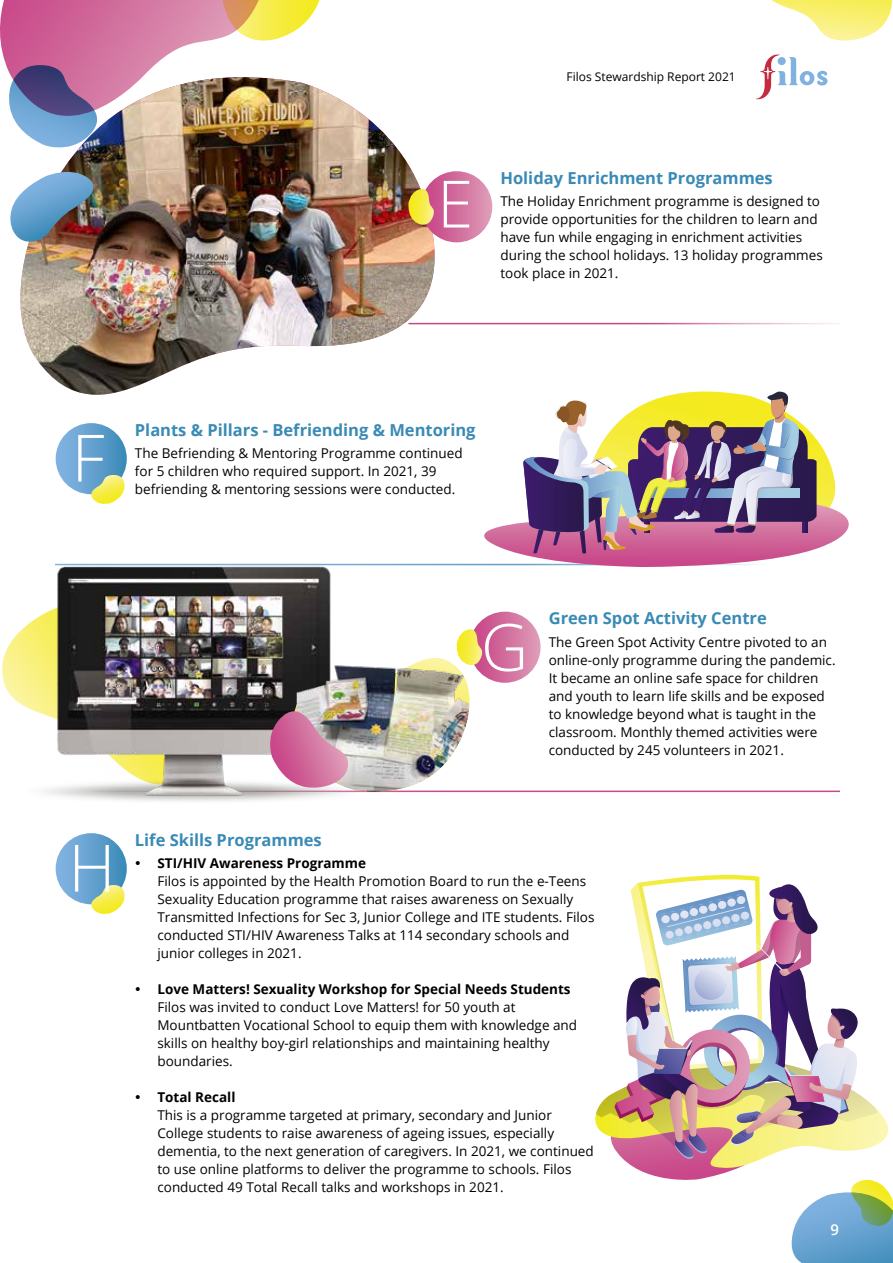
<style>
.page{position:relative;width:893px;height:1263px;background:#fff}
.page>*{position:absolute;margin:0;border:0;box-sizing:border-box;transform-origin:0 0}
.t1{font:300 65.25px "Open Sans";color:#fff}
.t2{font:700 16.5px "Open Sans";color:#398ab5}
.t3{font:600 15px "Open Sans";color:#fff}
.t4{font:13.5px/18px "Open Sans";color:#000}
.t5{font:12px "Open Sans";color:#000}
.s1{font-weight:700}
</style>
<div class="page">
<svg style="left:771px;top:0;width:122px;height:41px"></svg>
<svg style="left:756px;top:54px;width:72px;height:45px"></svg>
<svg style="left:0;top:0;width:320px;height:77px"></svg>
<img style="left:9px;top:77px;width:452px;height:318px">
<svg style="left:421px;top:171px;width:71px;height:71px;background:#d3729f"></svg>
<svg style="left:408px;top:189px;width:27px;height:37px"></svg>
<div style="left:56px;top:423px;width:71px;height:71px;background:linear-gradient(to right,#87b5e4,#428eba);border-radius:36px"></div>
<svg style="left:87px;top:475px;width:38px;height:29px"></svg>
<div style="left:469px;top:612px;width:72px;height:71px;background:linear-gradient(to right,#c84689,#de9cb7);border-radius:36px"></div>
<div style="left:56px;top:833px;width:71px;height:71px;background:linear-gradient(to right,#87b5e4,#428eba);border-radius:36px"></div>
<svg style="left:87px;top:885px;width:38px;height:29px"></svg>
<hr style="left:408px;top:323px;width:432px;height:1px;background:#fff">
<img style="left:9px;top:172px;width:97px;height:71px">
<svg style="left:2px;top:625px;width:25px;height:83px"></svg>
<img style="left:27px;top:563px;width:330px;height:239px">
<img style="left:265px;top:629px;width:218px;height:164px">
<svg style="left:595px;top:875px;width:298px;height:388px"></svg>
<svg style="left:444px;top:392px;width:405px;height:175px"></svg>
<p class="t5" style="left:566px;top:69px;width:171px">Filos Stewardship Report 2021</p>
<h1 class="t1" style="left:437px;top:159px;width:38px">E</h1>
<p class="t2" style="left:500px;top:166px;width:274px">Holiday Enrichment Programmes</p>
<p class="t4" style="left:500px;top:192px;width:324px">The Holiday Enrichment programme is designed to provide opportunities for the children to learn and have fun while engaging in enrichment activities during the school holidays. 13 holiday programmes took place in 2021.</p>
<h1 class="t1" style="left:72px;top:413px;width:34px">F</h1>
<p class="t2" style="left:135px;top:418px;width:342px">Plants &amp; Pillars - Befriending &amp; Mentoring</p>
<p class="t4" style="left:135px;top:444px;width:329px">The Befriending &amp; Mentoring Programme continued for 5 children who required support. In 2021, 39</p>
<p class="t4" style="left:135px;top:480px;width:322px">befriending &amp; mentoring sessions were conducted.</p>
<h1 class="t1" style="left:481px;top:602px;width:49px">G</h1>
<p class="t2" style="left:549px;top:607px;width:220px">Green Spot Activity Centre</p>
<p class="t4" style="left:549px;top:632px;width:288px">The Green Spot Activity Centre pivoted to an online-only programme during the pandemic.<br>It became an online safe space for children and youth to learn life skills and be exposed to knowledge beyond what is taught in the classroom. Monthly themed activities were conducted by 245 volunteers in 2021.</p>
<h1 class="t1" style="left:68px;top:823px;width:48px">H</h1>
<p class="t2" style="left:135px;top:828px;width:188px">Life Skills Programmes</p>
<p class="t4" style="left:157px;top:854px;width:438px;text-indent:-23px">• <span class="s1">STI/HIV Awareness Programme<br></span>Filos is appointed by the Health Promotion Board to run the e-Teens Sexuality Education programme that raises awareness on Sexually Transmitted Infections for Sec 3, Junior College and ITE students. Filos conducted STI/HIV Awareness Talks at 114 secondary schools and junior colleges in 2021.</p>
<p class="t4" style="left:157px;top:980px;width:421px;text-indent:-23px">• <span class="s1">Love Matters! Sexuality Workshop for Special Needs Students </span>Filos was invited to conduct Love Matters! for 50 youth at Mountbatten Vocational School to equip them with knowledge and skills on healthy boy-girl relationships and maintaining healthy boundaries.</p>
<p class="t4" style="left:157px;top:1088px;width:438px;text-indent:-23px">• <span class="s1">Total Recall<br></span>This is a programme targeted at primary, secondary and Junior College students to raise awareness of ageing issues, especially dementia, to the next generation of caregivers. In 2021, we continued to use online platforms to deliver the programme to schools. Filos conducted 49 Total Recall talks and workshops in 2021.</p>
<p class="t3" style="left:830px;top:1220px;width:10px">9</p>
</div>
